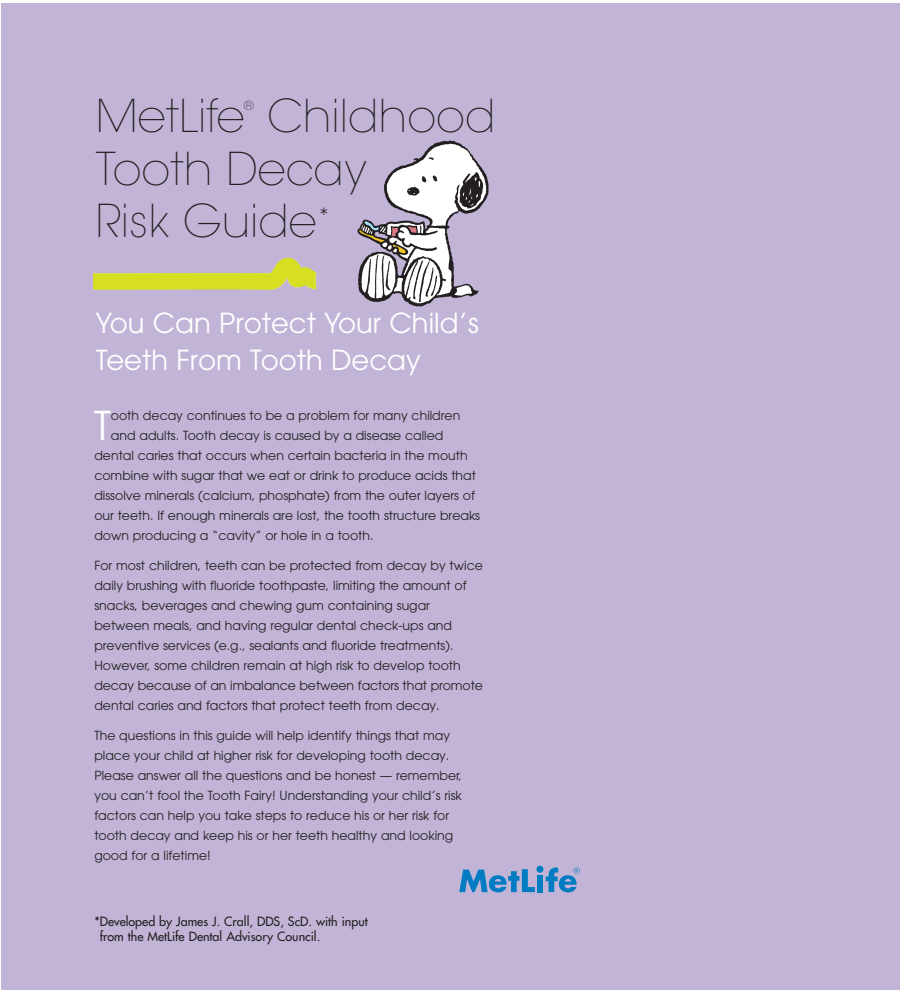
<style>
.page{position:relative;width:900px;height:990px;background:#fff}
.page>*{position:absolute;margin:0;border:0;box-sizing:border-box;transform-origin:0 0}
.t1{font:200 45px/52.5px "Avant Garde";color:#231f20}
.t2{font:39.5px "Avant Garde";color:#fff}
.t3{font:27.5px/36.2px "Avant Garde";color:#fff}
.t4{font:12.5px/20px "Avant Garde";color:#231f20}
.t5{font:12.5px/15px "Futura";color:#231f20}
.t6{font:200 12.5px "Avant Garde";color:#231f20}
</style>
<div class="page">
<div style="left:2px;top:3px;width:898px;height:987px;background:#c2b4d7"></div>
<img style="left:93px;top:258px;width:224px;height:32px">
<svg style="left:358px;top:140px;width:131px;height:166px"></svg>
<div style="left:537px;top:875px;width:6px;height:17px;background:#007cc2"></div>
<svg style="left:546px;top:867px;width:34px;height:25px"></svg>
<div style="left:536px;top:866px;width:7px;height:7px;background:#007cc2;border-radius:50%"></div>
<svg style="left:459px;top:869px;width:76px;height:23px"></svg>
<h1 class="t1" style="left:96px;top:94px;width:401px;text-indent:171px">Childhood<br>Tooth Decay<br>Risk Guide<sup>*</sup></h1>
<h1 class="t1" style="left:96px;top:94px;width:150px">MetLife</h1>
<p class="t6" style="left:244px;top:101px;width:11px">®</p>
<h3 class="t3" style="left:96px;top:308px;width:384px">You Can Protect Your Child’s<br>Teeth From Tooth Decay</h3>
<h2 class="t2" style="left:94px;top:411px;width:18px">T</h2>
<p class="t4" style="left:111px;top:407px;width:351px">ooth decay continues to be a problem for many children</p>
<p class="t4" style="left:111px;top:427px;width:334px">and adults. Tooth decay is caused by a disease called</p>
<p class="t4" style="left:94px;top:447px;width:375px">dental caries that occurs when certain bacteria in the mouth</p>
<p class="t4" style="left:94px;top:467px;width:383px">combine with sugar that we eat or drink to produce acids that</p>
<p class="t4" style="left:94px;top:487px;width:382px">dissolve minerals (calcium, phosphate) from the outer layers of</p>
<p class="t4" style="left:94px;top:507px;width:387px">our teeth. If enough minerals are lost, the tooth structure breaks</p>
<p class="t4" style="left:94px;top:527px;width:281px">down producing a “cavity” or hole in a tooth.</p>
<p class="t4" style="left:94px;top:557px;width:390px">For most children, teeth can be protected from decay by twice daily brushing with fluoride toothpaste, limiting the amount of snacks, beverages and chewing gum containing sugar between meals, and having regular dental check-ups and preventive services (e.g., sealants and fluoride treatments).<br>However, some children remain at high risk to develop tooth decay because of an imbalance between factors that promote dental caries and factors that protect teeth from decay.</p>
<p class="t4" style="left:94px;top:727px;width:369px">The questions in this guide will help identify things that may place your child at higher risk for developing tooth decay.<br>Please answer all the questions and be honest — remember, you can’t fool the Tooth Fairy! Understanding your child’s risk factors can help you take steps to reduce his or her risk for tooth decay and keep his or her teeth healthy and looking good for a lifetime!</p>
<p class="t5" style="left:100px;top:915px;width:270px;text-indent:-5px">*Developed by James J. Crall, DDS, ScD. with input from the MetLife Dental Advisory Council.</p>
</div>
